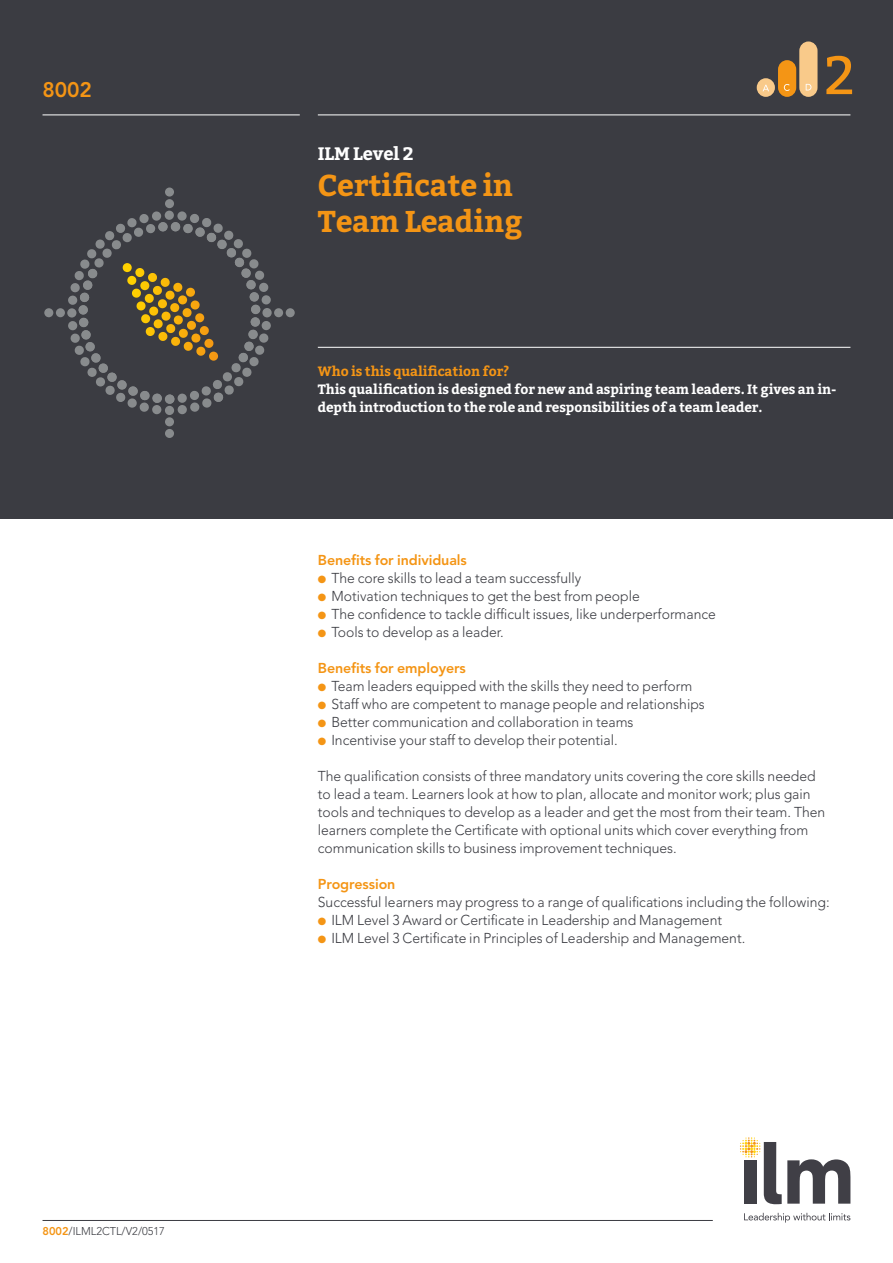
<style>
.page{position:relative;width:893px;height:1263px;background:#fff}
.page>*{position:absolute;margin:0;border:0;box-sizing:border-box;transform-origin:0 0}
.t1{font:54px "Bitter";color:#f49515}
.t2{font:700 30px/36px "Bitter";letter-spacing:-.005em;color:#f49515}
.t3{font:800 21px "Avenir";color:#f49515}
.t4{font:700 18px "Bitter";letter-spacing:-.005em;color:#fff}
.t5{font:300 14.25px/18px "Avenir";color:#3b3c42}
.t6{font:800 14.25px "Avenir";letter-spacing:-.005em;color:#f49515}
.t7{font:700 13.5px/18px "Bitter";letter-spacing:-.005em;color:#fff}
.t8{font:700 13.5px "Bitter";letter-spacing:-.005em;color:#f49515}
.t9{font:300 11.25px "Avenir";color:#3b3c42}
.s1{font-weight:800;color:#f49515}
.s2{color:#f49515}
</style>
<div class="page">
<div style="left:0;top:0;width:893px;height:519px;background:#3b3c42"></div>
<div style="left:757px;top:78px;width:18px;height:19px;background:#f9ca8a;border-radius:50%"></div>
<div style="left:778px;top:60px;width:18px;height:37px;background:#f49515;border-radius:9px"></div>
<div style="left:799px;top:41px;width:18px;height:56px;background:#f9ca8a;border-radius:9px"></div>
<svg style="left:762px;top:85px;width:7px;height:6px"></svg>
<svg style="left:784px;top:84px;width:6px;height:7px"></svg>
<svg style="left:806px;top:84px;width:5px;height:6px"></svg>
<hr style="left:318px;top:347px;width:532px;height:1px;background:#fff">
<hr style="left:43px;top:1220px;width:670px;height:1px;background:#3b3c42">
<svg style="left:67px;top:211px;width:205px;height:204px"></svg>
<div style="left:165px;top:199px;width:9px;height:9px;background:#888b8d;border-radius:4px"></div>
<div style="left:165px;top:187px;width:9px;height:10px;background:#888b8d;border-radius:4px"></div>
<div style="left:165px;top:429px;width:9px;height:9px;background:#888b8d;border-radius:4px"></div>
<div style="left:165px;top:417px;width:9px;height:9px;background:#888b8d;border-radius:4px"></div>
<div style="left:274px;top:308px;width:9px;height:9px;background:#888b8d;border-radius:4px"></div>
<div style="left:286px;top:308px;width:9px;height:9px;background:#888b8d;border-radius:4px"></div>
<div style="left:44px;top:308px;width:9px;height:9px;background:#888b8d;border-radius:4px"></div>
<div style="left:56px;top:308px;width:9px;height:9px;background:#888b8d;border-radius:4px"></div>
<hr style="left:318px;top:115px;width:532px;height:1px;background:#fff">
<hr style="left:43px;top:115px;width:257px;height:1px;background:#fff">
<svg style="left:740px;top:1137px;width:110px;height:67px"></svg>
<svg style="left:744px;top:1213px;width:106px;height:9px"></svg>
<h3 class="t3" style="left:43px;top:77px;width:51px">8002</h3>
<p class="t9" style="left:43px;top:1225px;width:124px"><span class="s1">8002</span>/ILML2CTL/V2/0517</p>
<p class="t4" style="left:318px;top:142px;width:98px">ILM Level 2</p>
<h2 class="t2" style="left:318px;top:167px;width:206px">Certificate in<br>Team Leading</h2>
<h1 class="t1" style="left:824px;top:44px;width:32px">2</h1>
<p class="t8" style="left:318px;top:363px;width:193px">Who is this qualification for?</p>
<p class="t7" style="left:318px;top:380px;width:520px">This qualification is designed for new and aspiring team leaders. It gives an in&shy;depth introduction to the role and responsibilities of a team leader.</p>
<p class="t6" style="left:318px;top:551px;width:151px">Benefits for individuals</p>
<p class="t5" style="left:318px;top:569px;width:265px"><span class="s2">●</span> The core skills to lead a team successfully</p>
<p class="t5" style="left:318px;top:587px;width:323px"><span class="s2">●</span> Motivation techniques to get the best from people</p>
<p class="t5" style="left:318px;top:605px;width:400px"><span class="s2">●</span> The confidence to tackle difficult issues, like underperformance</p>
<p class="t5" style="left:318px;top:623px;width:187px"><span class="s2">●</span> Tools to develop as a leader.</p>
<p class="t6" style="left:318px;top:659px;width:150px">Benefits for employers</p>
<p class="t5" style="left:318px;top:677px;width:376px"><span class="s2">●</span> Team leaders equipped with the skills they need to perform</p>
<p class="t5" style="left:318px;top:695px;width:388px"><span class="s2">●</span> Staff who are competent to manage people and relationships</p>
<p class="t5" style="left:318px;top:713px;width:317px"><span class="s2">●</span> Better communication and collaboration in teams</p>
<p class="t5" style="left:318px;top:731px;width:301px"><span class="s2">●</span> Incentivise your staff to develop their potential.</p>
<p class="t5" style="left:318px;top:767px;width:509px">The qualification consists of three mandatory units covering the core skills needed to lead a team. Learners look at how to plan, allocate and monitor work; plus gain tools and techniques to develop as a leader and get the most from their team. Then learners complete the Certificate with optional units which cover everything from communication skills to business improvement techniques.</p>
<p class="t6" style="left:318px;top:875px;width:79px">Progression</p>
<p class="t5" style="left:318px;top:893px;width:513px">Successful learners may progress to a range of qualifications including the following:</p>
<p class="t5" style="left:318px;top:911px;width:406px"><span class="s2">●</span> ILM Level 3 Award or Certificate in Leadership and Management</p>
<p class="t5" style="left:318px;top:929px;width:429px"><span class="s2">●</span> ILM Level 3 Certificate in Principles of Leadership and Management.</p>
</div>
